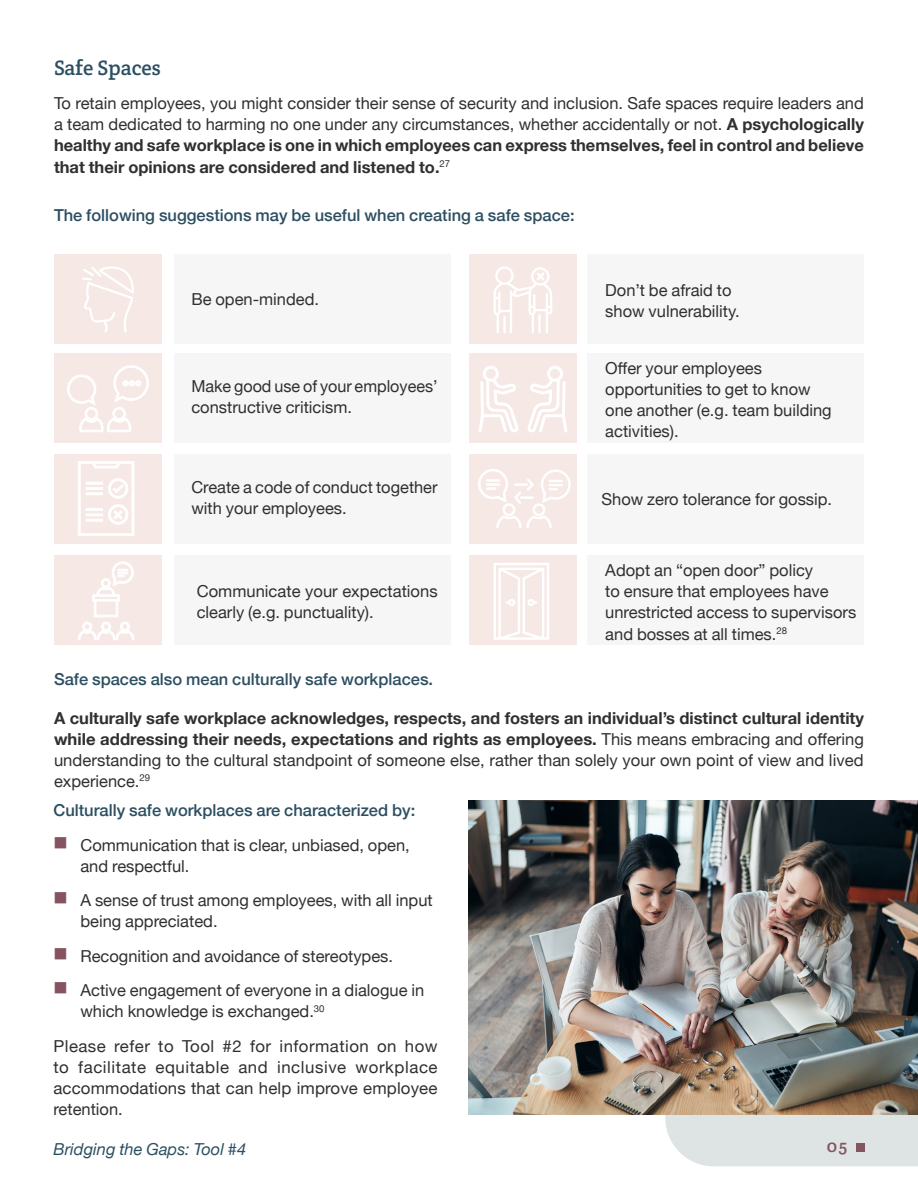
<style>
.page{position:relative;width:918px;height:1188px;background:#fff}
.page>*{position:absolute;margin:0;border:0;box-sizing:border-box;transform-origin:0 0}
.t1{font:21px "Crete Round";color:#2c4f61}
.t2{font:18px "Crete Round";color:#855460}
.Body_Text{font:16.5px/21px "Helvetica Neue";color:#312f30}
.Body_Text-2{font:700 16.5px/21px "Helvetica Neue";color:#312f30;text-align:justify}
.Body_Text-3{font:500 16.5px "Helvetica Neue";color:#2c4f61}
.t3{font:italic 16.5px "Helvetica Neue";color:#2c4f61}
.s1{font-weight:700}
.s2{font-weight:400}
.s3{font-family:"Aktiv Grotesk";font-size:24px;color:#855460}
</style>
<div class="page">
<div style="left:665px;top:1115px;width:253px;height:51px;background:#dee3e4"></div>
<div style="left:856px;top:1143px;width:9px;height:9px;background:#855460"></div>
<div style="left:174px;top:254px;width:277px;height:90px;background:#f6f6f6"></div>
<div style="left:588px;top:254px;width:276px;height:90px;background:#f6f6f6"></div>
<div style="left:174px;top:353px;width:277px;height:90px;background:#f6f6f6"></div>
<div style="left:588px;top:353px;width:276px;height:90px;background:#f6f6f6"></div>
<div style="left:174px;top:454px;width:277px;height:89px;background:#f6f6f6"></div>
<div style="left:588px;top:454px;width:276px;height:89px;background:#f6f6f6"></div>
<div style="left:174px;top:555px;width:277px;height:90px;background:#f6f6f6"></div>
<div style="left:588px;top:555px;width:276px;height:90px;background:#f6f6f6"></div>
<div style="left:54px;top:254px;width:108px;height:89px;background:#f6e9e5"></div>
<div style="left:469px;top:254px;width:108px;height:89px;background:#f6e9e5"></div>
<div style="left:54px;top:353px;width:108px;height:89px;background:#f6e9e5"></div>
<div style="left:469px;top:353px;width:108px;height:89px;background:#f6e9e5"></div>
<div style="left:54px;top:454px;width:108px;height:89px;background:#f6e9e5"></div>
<div style="left:469px;top:454px;width:108px;height:89px;background:#f6e9e5"></div>
<div style="left:54px;top:555px;width:108px;height:90px;background:#f6e9e5"></div>
<div style="left:469px;top:555px;width:108px;height:90px;background:#f6e9e5"></div>
<img style="left:469px;top:800px;width:449px;height:315px">
<svg style="left:82px;top:266px;width:52px;height:66px"></svg>
<svg style="left:67px;top:365px;width:82px;height:67px"></svg>
<svg style="left:78px;top:461px;width:56px;height:75px"></svg>
<svg style="left:78px;top:561px;width:56px;height:79px"></svg>
<svg style="left:494px;top:266px;width:58px;height:67px"></svg>
<svg style="left:528px;top:366px;width:39px;height:67px"></svg>
<svg style="left:479px;top:366px;width:39px;height:67px"></svg>
<svg style="left:478px;top:469px;width:93px;height:59px"></svg>
<svg style="left:494px;top:563px;width:55px;height:77px"></svg>
<p class="t1" style="left:54px;top:54px;width:108px">Safe Spaces</p>
<p class="Body_Text" style="left:54px;top:94px;width:811px;text-align:justify">To retain employees, you might consider their sense of security and inclusion. Safe spaces require leaders and a team dedicated to harming no one under any circumstances, whether accidentally or not. <span class="s1">A psychologically healthy and safe workplace is one in which employees can express themselves, feel in control and believe that their opinions are considered and listened to.</span><sup>27</sup></p>
<p class="Body_Text-3" style="left:54px;top:202px;width:522px">The following suggestions may be useful when creating a safe space:</p>
<p class="Body_Text" style="left:191px;top:290px;width:129px">Be open-minded.</p>
<p class="Body_Text" style="left:191px;top:377px;width:248px">Make good use of your employees’ constructive criticism.</p>
<p class="Body_Text" style="left:191px;top:477px;width:248px">Create a code of conduct together with your employees.</p>
<p class="Body_Text" style="left:197px;top:582px;width:242px">Communicate your expectations clearly (e.g. punctuality).</p>
<p class="Body_Text" style="left:605px;top:281px;width:136px">Don’t be afraid to show vulnerability.</p>
<p class="Body_Text" style="left:605px;top:358px;width:228px">Offer your employees opportunities to get to know one another (e.g. team building activities).</p>
<p class="Body_Text" style="left:602px;top:490px;width:232px">Show zero tolerance for gossip.</p>
<p class="Body_Text" style="left:605px;top:560px;width:252px">Adopt an “open door” policy<br>to ensure that employees have unrestricted access to supervisors and bosses at all times.<sup>28</sup></p>
<p class="Body_Text-3" style="left:54px;top:666px;width:381px">Safe spaces also mean culturally safe workplaces.</p>
<p class="Body_Text-2" style="left:54px;top:708px;width:812px">A culturally safe workplace acknowledges, respects, and fosters an individual’s distinct cultural identity while addressing their needs, expectations and rights as employees. <span class="s2">This means embracing and offering understanding to the cultural standpoint of someone else, rather than solely your own point of view and lived experience.</span><sup>29</sup></p>
<p class="Body_Text-3" style="left:53px;top:797px;width:363px">Culturally safe workplaces are characterized by:</p>
<p class="Body_Text" style="left:80px;top:836px;width:331px;text-indent:-27px"><span class="s3">■</span> Communication that is clear, unbiased, open, and respectful.</p>
<p class="Body_Text" style="left:80px;top:891px;width:354px;text-indent:-27px"><span class="s3">■</span> A sense of trust among employees, with all input being appreciated.</p>
<p class="Body_Text" style="left:53px;top:947px;width:341px"><span class="s3">■</span> Recognition and avoidance of stereotypes.</p>
<p class="Body_Text" style="left:80px;top:981px;width:345px;text-indent:-27px"><span class="s3">■</span> Active engagement of everyone in a dialogue in which knowledge is exchanged.<sup>30</sup></p>
<p class="Body_Text" style="left:53px;top:1037px;width:386px;text-align:justify">Please refer to Tool #2 for information on how to facilitate equitable and inclusive workplace accommodations that can help improve employee retention.</p>
<p class="t3" style="left:53px;top:1138px;width:194px">Bridging the Gaps: Tool #4</p>
<p class="t2" style="left:827px;top:1134px;width:22px">05</p>
</div>
